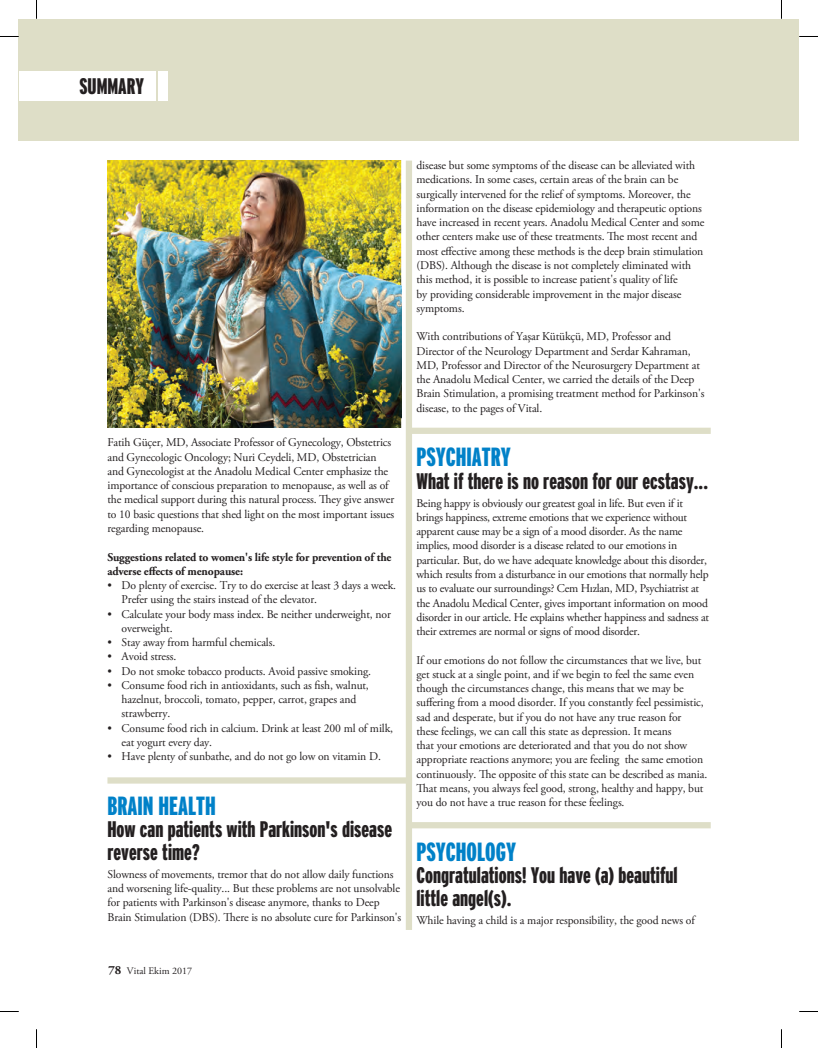
<style>
.page{position:relative;width:818px;height:1048px;background:#fff}
.page>*{position:absolute;margin:0;border:0;box-sizing:border-box;transform-origin:0 0}
.sum_baslik{font:900 extra-condensed 26.25px "Interstate";color:#0081c8}
.baslik_18{font:900 extra-condensed 22.5px/22.5px "Interstate";color:#231f20}
.disiplin{font:900 extra-condensed 22.5px "Interstate";color:#231f20}
.ing_metin{font:11.88px/14.2px "Adobe Garamond Pro";letter-spacing:-.01em;color:#231f20}
.ing_metin-2{font:700 11.88px/14.2px "Adobe Garamond Pro";letter-spacing:-.01em;color:#231f20}
.t1{font:10px "Adobe Garamond Pro";color:#231f20}
.s1{font-weight:700;font-size:12.5px}
</style>
<div class="page">
<div style="left:19px;top:19px;width:779px;height:122px;background:#dedec7"></div>
<div style="left:405px;top:160px;width:7px;height:769px;background:#dedec7"></div>
<div style="left:107px;top:777px;width:305px;height:6px;background:#dedec7"></div>
<div style="left:409px;top:427px;width:301px;height:7px;background:#dedec7"></div>
<div style="left:409px;top:822px;width:301px;height:6px;background:#dedec7"></div>
<div style="left:159px;top:72px;width:9px;height:29px;background:#fff"></div>
<div style="left:19px;top:72px;width:137px;height:29px;background:#fff"></div>
<img style="left:107px;top:160px;width:294px;height:267px">
<svg style="left:0;top:36px;width:19px;height:1px"></svg>
<svg style="left:798px;top:36px;width:19px;height:1px"></svg>
<svg style="left:0;top:1011px;width:19px;height:1px"></svg>
<svg style="left:799px;top:1011px;width:18px;height:1px"></svg>
<svg style="left:36px;top:0;width:1px;height:19px"></svg>
<svg style="left:36px;top:1029px;width:1px;height:18px"></svg>
<p class="disiplin" style="left:79px;top:74px;width:66px">SUMMARY</p>
<p class="ing_metin" style="left:107px;top:436px;width:288px">Fatih Güçer, MD, Associate Professor of Gynecology, Obstetrics and Gynecologic Oncology; Nuri Ceydeli, MD, Obstetrician and Gynecologist at the Anadolu Medical Center emphasize the importance of conscious preparation to menopause, as well as of the medical support during this natural process. They give answer to 10 basic questions that shed light on the most important issues regarding menopause.</p>
<p class="ing_metin-2" style="left:107px;top:550px;width:285px">Suggestions related to women's life style for prevention of the adverse effects of menopause:</p>
<p class="ing_metin" style="left:122px;top:578px;width:276px;text-indent:-14px">• Do plenty of exercise. Try to do exercise at least 3 days a week.<br>Prefer using the stairs instead of the elevator.</p>
<p class="ing_metin" style="left:122px;top:607px;width:271px;text-indent:-14px">• Calculate your body mass index. Be neither underweight, nor overweight.</p>
<p class="ing_metin" style="left:107px;top:635px;width:169px">• Stay away from harmful chemicals.</p>
<p class="ing_metin" style="left:107px;top:649px;width:70px">• Avoid stress.</p>
<p class="ing_metin" style="left:107px;top:664px;width:265px">• Do not smoke tobacco products. Avoid passive smoking.</p>
<p class="ing_metin" style="left:122px;top:678px;width:248px;text-indent:-14px">• Consume food rich in antioxidants, such as fish, walnut, hazelnut, broccoli, tomato, pepper, carrot, grapes and strawberry.</p>
<p class="ing_metin" style="left:122px;top:721px;width:273px;text-indent:-14px">• Consume food rich in calcium. Drink at least 200 ml of milk, eat yogurt every day.</p>
<p class="ing_metin" style="left:107px;top:749px;width:275px">• Have plenty of sunbathe, and do not go low on vitamin D.</p>
<p class="sum_baslik" style="left:107px;top:791px;width:110px">BRAIN HEALTH</p>
<p class="baslik_18" style="left:107px;top:818px;width:286px">How can patients with Parkinson's disease reverse time?</p>
<p class="ing_metin" style="left:107px;top:867px;width:295px">Slowness of movements, tremor that do not allow daily functions and worsening life-quality... But these problems are not unsolvable for patients with Parkinson's disease anymore, thanks to Deep Brain Stimulation (DBS). There is no absolute cure for Parkinson's</p>
<p class="ing_metin" style="left:416px;top:159px;width:289px">disease but some symptoms of the disease can be alleviated with medications. In some cases, certain areas of the brain can be surgically intervened for the relief of symptoms. Moreover, the information on the disease epidemiology and therapeutic options have increased in recent years. Anadolu Medical Center and some other centers make use of these treatments. The most recent and most effective among these methods is the deep brain stimulation (DBS). Although the disease is not completely eliminated with this method, it is possible to increase patient's quality of life<br>by providing considerable improvement in the major disease symptoms.</p>
<p class="ing_metin" style="left:416px;top:330px;width:289px">With contributions of Yaşar Kütükçü, MD, Professor and Director of the Neurology Department and Serdar Kahraman, MD, Professor and Director of the Neurosurgery Department at the Anadolu Medical Center, we carried the details of the Deep Brain Stimulation, a promising treatment method for Parkinson's disease, to the pages of Vital.</p>
<p class="sum_baslik" style="left:416px;top:442px;width:96px">PSYCHIATRY</p>
<p class="baslik_18" style="left:416px;top:469px;width:293px">What if there is no reason for our ecstasy...</p>
<p class="ing_metin" style="left:416px;top:496px;width:294px">Being happy is obviously our greatest goal in life. But even if it brings happiness, extreme emotions that we experience without apparent cause may be a sign of a mood disorder. As the name implies, mood disorder is a disease related to our emotions in particular. But, do we have adequate knowledge about this disorder, which results from a disturbance in our emotions that normally help us to evaluate our surroundings? Cem Hızlan, MD, Psychiatrist at the Anadolu Medical Center, gives important information on mood disorder in our article. He explains whether happiness and sadness at their extremes are normal or signs of mood disorder.</p>
<p class="ing_metin" style="left:416px;top:653px;width:292px">If our emotions do not follow the circumstances that we live, but get stuck at a single point, and if we begin to feel the same even though the circumstances change, this means that we may be suffering from a mood disorder. If you constantly feel pessimistic, sad and desperate, but if you do not have any true reason for<br>these feelings, we can call this state as depression. It means<br>that your emotions are deteriorated and that you do not show appropriate reactions anymore; you are feeling the same emotion continuously. The opposite of this state can be described as mania.<br>That means, you always feel good, strong, healthy and happy, but you do not have a true reason for these feelings.</p>
<p class="sum_baslik" style="left:416px;top:837px;width:101px">PSYCHOLOGY</p>
<p class="baslik_18" style="left:416px;top:864px;width:262px">Congratulations! You have (a) beautiful little angel(s).</p>
<p class="ing_metin" style="left:416px;top:913px;width:279px">While having a child is a major responsibility, the good news of</p>
<p class="t1" style="left:108px;top:965px;width:85px"><span class="s1">78</span> Vital Ekim 2017</p>
</div>
